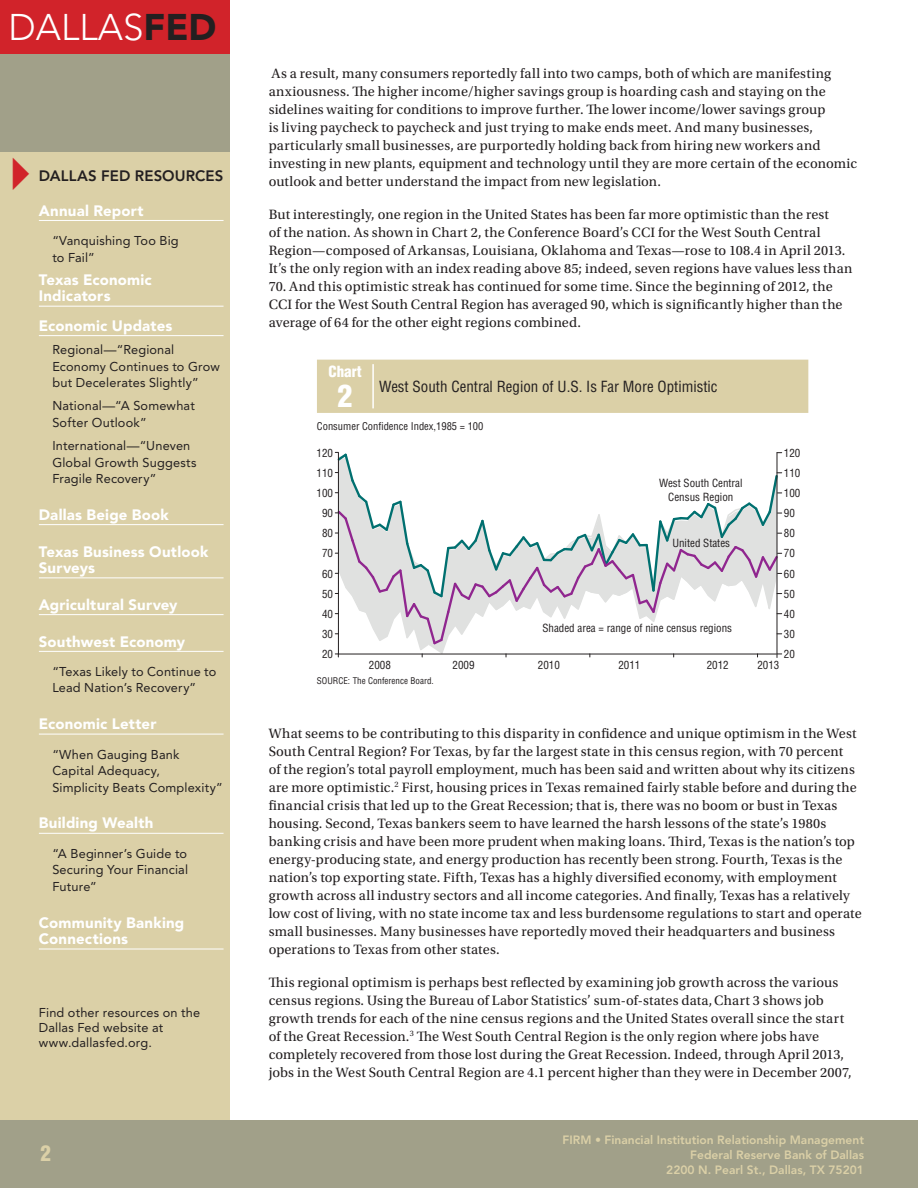
<style>
.page{position:relative;width:918px;height:1188px;background:#fff}
.page>*{position:absolute;margin:0;border:0;box-sizing:border-box;transform-origin:0 0}
.t1{font:300 36.75px "Avenir LT Std";color:#fff}
.Chart{font:900 condensed 30px "Helvetica LT Std";color:#fff}
.ChartTitle_EL{font:900 condensed 21px "Helvetica LT Std";color:#dbd0a7}
.TEXT_Sidebar_Bold{font:900 15px/16.5px "Avenir LT Std";letter-spacing:.015em;color:#fff}
.ChartTitle{font:condensed 15px "Helvetica LT Std";color:#231f20}
.CalendarHead{font:800 15px "Avenir LT Std";letter-spacing:.005em;color:#231f20}
.Chart_word{font:900 condensed 15px "Helvetica LT Std";color:#fff}
.TEXT_BODY{font:14.25px/18px "Utopia Std";letter-spacing:.01em;color:#231f20}
.ResourcesListText{font:12.75px/16.5px "Avenir LT Std";letter-spacing:.015em;color:#231f20}
.FirmWebsite{font:12.75px/15px "Avenir LT Std";letter-spacing:.015em;color:#231f20}
.t2{font:800 12px/15px "Avenir LT Std";color:#dbd0a7;text-align:right}
.t3{font:condensed 10.95px/13.2px "Helvetica LT Std";color:#231f20;text-align:center}
.ChartAxis{font:condensed 10.5px "Helvetica LT Std";color:#231f20}
.Body_text_no_indent{font:condensed 9px "Helvetica LT Std";color:#231f20}
.s1{font-weight:900;color:#231f20}
</style>
<div class="page">
<div style="left:0;top:0;width:230px;height:1187px;background:#dbd0a7"></div>
<div style="left:0;top:0;width:230px;height:151px;background:#a1a089"></div>
<div style="left:0;top:0;width:230px;height:54px;background:#d1232a"></div>
<div style="left:0;top:1120px;width:918px;height:68px;background:#a1a089"></div>
<hr style="left:39px;top:220px;width:185px;height:1px;background:#fff">
<hr style="left:39px;top:306px;width:185px;height:1px;background:#fff">
<hr style="left:39px;top:335px;width:185px;height:1px;background:#fff">
<hr style="left:39px;top:524px;width:185px;height:1px;background:#fff">
<hr style="left:39px;top:578px;width:185px;height:1px;background:#fff">
<hr style="left:39px;top:614px;width:185px;height:1px;background:#fff">
<hr style="left:39px;top:651px;width:185px;height:1px;background:#fff">
<hr style="left:39px;top:734px;width:185px;height:1px;background:#fff">
<hr style="left:39px;top:833px;width:185px;height:1px;background:#fff">
<hr style="left:39px;top:949px;width:185px;height:1px;background:#fff">
<div style="left:317px;top:360px;width:491px;height:53px;background:#dbd0a7"></div>
<hr style="left:372px;top:364px;width:2px;height:44px;background:#fff">
<svg style="left:337px;top:646px;width:440px;height:10px"></svg>
<svg style="left:335px;top:452px;width:447px;height:194px"></svg>
<hr style="left:777px;top:453px;width:1px;height:205px;background:#231f20">
<hr style="left:338px;top:453px;width:1px;height:201px;background:#231f20">
<hr style="left:339px;top:654px;width:438px;height:1px;background:#231f20">
<h1 class="t1" style="left:9px;top:6px;width:210px">DALLAS<span class="s1">FED</span></h1>
<p class="CalendarHead" style="left:39px;top:167px;width:186px">DALLAS FED RESOURCES</p>
<p class="TEXT_Sidebar_Bold" style="left:39px;top:202px;width:106px">Annual Report</p>
<p class="ResourcesListText" style="left:52px;top:232px;width:128px">“Vanquishing Too Big to Fail”</p>
<p class="TEXT_Sidebar_Bold" style="left:39px;top:271px;width:114px">Texas Economic<br>Indicators</p>
<p class="TEXT_Sidebar_Bold" style="left:39px;top:317px;width:135px">Economic Updates</p>
<p class="ResourcesListText" style="left:52px;top:341px;width:169px">Regional—“Regional<br>Economy Continues to Grow but Decelerates Slightly”</p>
<p class="ResourcesListText" style="left:52px;top:398px;width:144px">National—“A Somewhat<br>Softer Outlook”</p>
<p class="ResourcesListText" style="left:52px;top:437px;width:146px">International—“Uneven<br>Global Growth Suggests<br>Fragile Recovery”</p>
<p class="TEXT_Sidebar_Bold" style="left:39px;top:506px;width:131px">Dallas Beige Book</p>
<p class="TEXT_Sidebar_Bold" style="left:39px;top:543px;width:171px">Texas Business Outlook<br>Surveys</p>
<p class="TEXT_Sidebar_Bold" style="left:39px;top:596px;width:140px">Agricultural Survey</p>
<p class="TEXT_Sidebar_Bold" style="left:39px;top:633px;width:148px">Southwest Economy</p>
<p class="ResourcesListText" style="left:52px;top:663px;width:166px">“Texas Likely to Continue to<br>Lead Nation’s Recovery”</p>
<p class="TEXT_Sidebar_Bold" style="left:39px;top:716px;width:119px">Economic Letter</p>
<p class="ResourcesListText" style="left:52px;top:746px;width:172px">“When Gauging Bank<br>Capital Adequacy,<br>Simplicity Beats Complexity”</p>
<p class="TEXT_Sidebar_Bold" style="left:39px;top:815px;width:116px">Building Wealth</p>
<p class="ResourcesListText" style="left:52px;top:845px;width:137px;text-align:justify">“A Beginner’s Guide to Securing Your Financial Future”</p>
<p class="TEXT_Sidebar_Bold" style="left:39px;top:914px;width:147px">Community Banking<br>Connections</p>
<p class="FirmWebsite" style="left:39px;top:1005px;width:163px">Find other resources on the<br>Dallas Fed website at www.dallasfed.org.</p>
<p class="ChartTitle_EL" style="left:41px;top:1140px;width:12px">2</p>
<p class="TEXT_BODY" style="left:269px;top:65px;width:590px">As a result, many consumers reportedly fall into two camps, both of which are manifesting anxiousness. The higher income/higher savings group is hoarding cash and staying on the sidelines waiting for conditions to improve further. The lower income/lower savings group<br>is living paycheck to paycheck and just trying to make ends meet. And many businesses, particularly small businesses, are purportedly holding back from hiring new workers and investing in new plants, equipment and technology until they are more certain of the economic outlook and better understand the impact from new legislation.</p>
<p class="TEXT_BODY" style="left:269px;top:206px;width:585px">But interestingly, one region in the United States has been far more optimistic than the rest<br>of the nation. As shown in Chart 2, the Conference Board’s CCI for the West South Central Region—composed of Arkansas, Louisiana, Oklahoma and Texas—rose to 108.4 in April 2013.<br>It’s the only region with an index reading above 85; indeed, seven regions have values less than</p>
<p class="TEXT_BODY" style="left:269px;top:278px;width:575px">70. And this optimistic streak has continued for some time. Since the beginning of 2012, the<br>CCI for the West South Central Region has averaged 90, which is significantly higher than the average of 64 for the other eight regions combined.</p>
<p class="Chart_word" style="left:328px;top:362px;width:35px">Chart</p>
<p class="Chart" style="left:338px;top:377px;width:16px">2</p>
<p class="ChartTitle" style="left:379px;top:377px;width:340px">West South Central Region of U.S. Is Far More Optimistic</p>
<p class="ChartAxis" style="left:317px;top:420px;width:168px">Consumer Confidence Index,1985 = 100</p>
<p class="t3" style="left:317px;top:446px;width:18px">120</p>
<p class="t3" style="left:784px;top:446px;width:18px">120</p>
<p class="t3" style="left:317px;top:466px;width:18px">110</p>
<p class="t3" style="left:317px;top:486px;width:18px">100</p>
<p class="t3" style="left:659px;top:477px;width:85px">West South Central<br>Census Region</p>
<p class="t3" style="left:784px;top:466px;width:18px">110</p>
<p class="t3" style="left:784px;top:486px;width:18px">100</p>
<p class="t3" style="left:322px;top:506px;width:13px">90</p>
<p class="t3" style="left:784px;top:506px;width:13px">90</p>
<p class="t3" style="left:322px;top:527px;width:13px">80</p>
<p class="t3" style="left:672px;top:536px;width:59px">United States</p>
<p class="t3" style="left:784px;top:527px;width:13px">80</p>
<p class="t3" style="left:322px;top:547px;width:13px">70</p>
<p class="t3" style="left:784px;top:547px;width:13px">70</p>
<p class="t3" style="left:322px;top:567px;width:13px">60</p>
<p class="t3" style="left:784px;top:567px;width:13px">60</p>
<p class="t3" style="left:322px;top:587px;width:13px">50</p>
<p class="t3" style="left:784px;top:587px;width:13px">50</p>
<p class="t3" style="left:322px;top:607px;width:13px">40</p>
<p class="t3" style="left:784px;top:607px;width:13px">40</p>
<p class="t3" style="left:322px;top:627px;width:13px">30</p>
<p class="t3" style="left:542px;top:621px;width:191px">Shaded area = range of nine census regions</p>
<p class="t3" style="left:784px;top:627px;width:13px">30</p>
<p class="t3" style="left:322px;top:647px;width:13px">20</p>
<p class="t3" style="left:784px;top:647px;width:13px">20</p>
<p class="t3" style="left:369px;top:658px;width:24px">2008</p>
<p class="t3" style="left:453px;top:658px;width:24px">2009</p>
<p class="t3" style="left:538px;top:658px;width:24px">2010</p>
<p class="t3" style="left:618px;top:658px;width:24px">2011</p>
<p class="t3" style="left:707px;top:658px;width:24px">2012</p>
<p class="t3" style="left:757px;top:658px;width:24px">2013</p>
<p class="Body_text_no_indent" style="left:317px;top:675px;width:118px">SOURCE: The Conference Board.</p>
<p class="TEXT_BODY" style="left:269px;top:725px;width:595px">What seems to be contributing to this disparity in confidence and unique optimism in the West South Central Region? For Texas, by far the largest state in this census region, with 70 percent<br>of the region’s total payroll employment, much has been said and written about why its citizens are more optimistic.<sup>2</sup> First, housing prices in Texas remained fairly stable before and during the financial crisis that led up to the Great Recession; that is, there was no boom or bust in Texas housing. Second, Texas bankers seem to have learned the harsh lessons of the state’s 1980s banking crisis and have been more prudent when making loans. Third, Texas is the nation’s top energy-producing state, and energy production has recently been strong. Fourth, Texas is the nation’s top exporting state. Fifth, Texas has a highly diversified economy, with employment growth across all industry sectors and all income categories. And finally, Texas has a relatively low cost of living, with no state income tax and less burdensome regulations to start and operate small businesses. Many businesses have reportedly moved their headquarters and business operations to Texas from other states.</p>
<p class="TEXT_BODY" style="left:269px;top:974px;width:585px">This regional optimism is perhaps best reflected by examining job growth across the various census regions. Using the Bureau of Labor Statistics’ sum-of-states data,Chart 3 shows job growth trends for each of the nine census regions and the United States overall since the start of the Great Recession.<sup>3</sup> The West South Central Region is the only region where jobs have completely recovered from those lost during the Great Recession. Indeed, through April 2013, jobs in the West South Central Region are 4.1 percent higher than they were in December 2007,</p>
<p class="t2" style="left:563px;top:1133px;width:303px">FIRM • Financial Institution Relationship Management<br>Federal Reserve Bank of Dallas<br>2200 N. Pearl St., Dallas, TX 75201</p>
</div>
